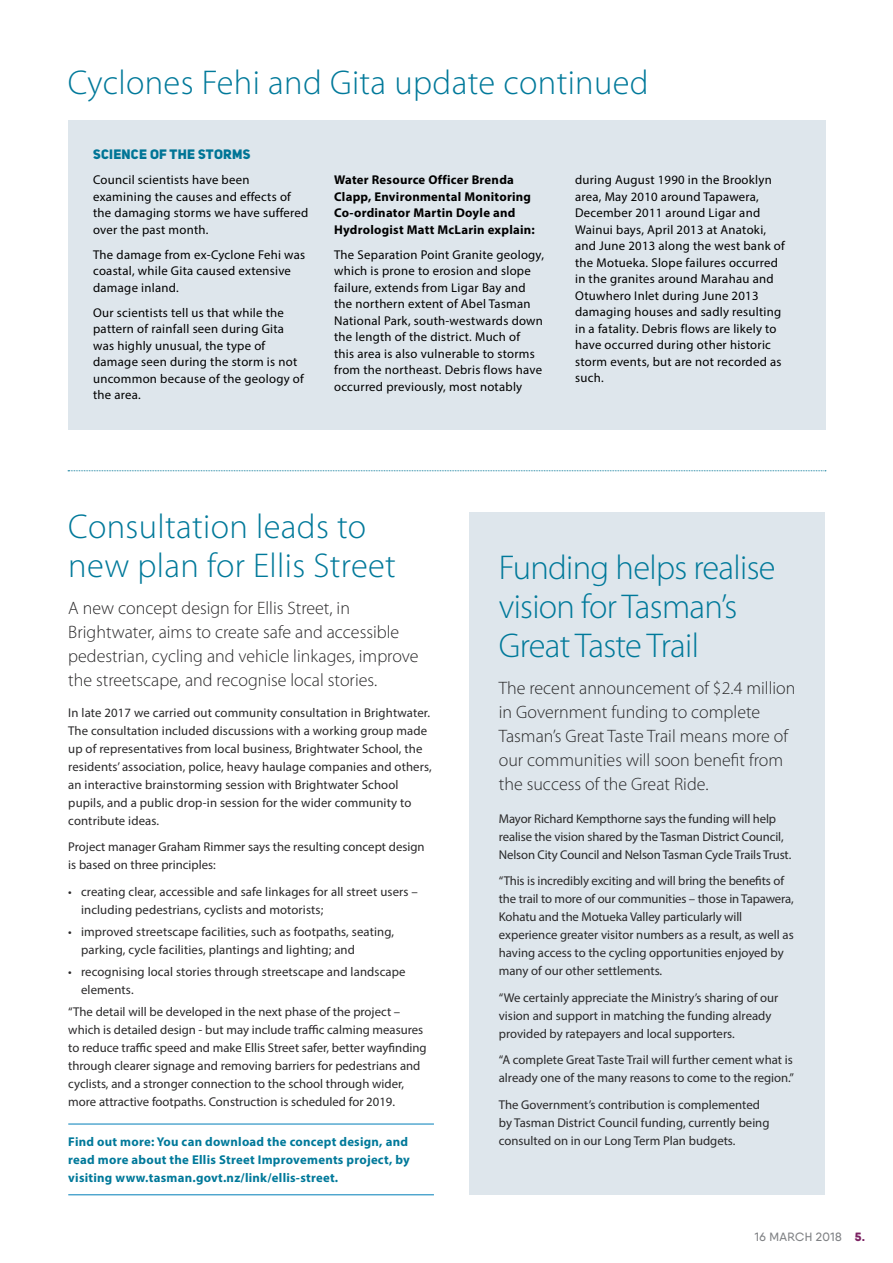
<style>
.page{position:relative;width:893px;height:1263px;background:#fff}
.page>*{position:absolute;margin:0;border:0;box-sizing:border-box;transform-origin:0 0}
.t1{font:300 34.5px/39px "Myriad Pro";letter-spacing:.01em;color:#00799a}
.t2{font:300 34.5px/39px "Myriad Pro";letter-spacing:-.02em;color:#00799a}
.t3{font:300 18px/24px "Myriad Pro";color:#292829}
.t4{font:13.5px "Uni Sans Heavy CAPS";letter-spacing:.02em;color:#007596}
.t5{font:12.75px/18px "Myriad Pro";color:#292829}
.t6{font:12.75px/16.5px "Myriad Pro";letter-spacing:.02em;color:#000}
.t7{font:700 12.75px/18px "Myriad Pro";letter-spacing:.02em;color:#00799a}
.t8{font:700 12.75px/16.5px "Myriad Pro";letter-spacing:.02em;color:#000}
.t9{font:500 12px "Qanelas Soft DEMO";letter-spacing:.03em;color:#808285}
.s1{font-weight:800;color:#7b2162}
</style>
<div class="page">
<div style="left:470px;top:512px;width:355px;height:683px;background:#dee6ec"></div>
<hr style="left:68px;top:1124px;width:366px;height:1px;background:#007eb9">
<hr style="left:68px;top:1194px;width:366px;height:1px;background:#007eb9">
<div style="left:68px;top:120px;width:757px;height:309px;background:#dee6ec"></div>
<svg style="left:68px;top:470px;width:758px;height:1px"></svg>
<h1 class="t1" style="left:68px;top:63px;width:582px">Cyclones Fehi and Gita update continued</h1>
<p class="t4" style="left:93px;top:146px;width:159px">SCIENCE OF THE STORMS</p>
<p class="t6" style="left:93px;top:172px;width:217px">Council scientists have been examining the causes and effects of the damaging storms we have suffered over the past month.</p>
<p class="t6" style="left:93px;top:246px;width:214px">The damage from ex-Cyclone Fehi was coastal, while Gita caused extensive damage inland.</p>
<p class="t6" style="left:93px;top:304px;width:212px">Our scientists tell us that while the pattern of rainfall seen during Gita was highly unusual, the type of damage seen during the storm is not uncommon because of the geology of the area.</p>
<p class="t8" style="left:334px;top:171px;width:202px">Water Resource Officer Brenda<br>Clapp, Environmental Monitoring<br>Co-ordinator Martin Doyle and<br>Hydrologist Matt McLarin explain:</p>
<p class="t6" style="left:334px;top:246px;width:211px">The Separation Point Granite geology, which is prone to erosion and slope failure, extends from Ligar Bay and the northern extent of Abel Tasman National Park, south-westwards down the length of the district. Much of<br>this area is also vulnerable to storms from the northeast. Debris flows have occurred previously, most notably</p>
<p class="t6" style="left:575px;top:172px;width:211px">during August 1990 in the Brooklyn area, May 2010 around Tapawera,<br>December 2011 around Ligar and<br>Wainui bays, April 2013 at Anatoki, and June 2013 along the west bank of the Motueka. Slope failures occurred in the granites around Marahau and<br>Otuwhero Inlet during June 2013 damaging houses and sadly resulting in a fatality. Debris flows are likely to have occurred during other historic storm events, but are not recorded as such.</p>
<h1 class="t1" style="left:68px;top:507px;width:329px">Consultation leads to new plan for Ellis Street</h1>
<h2 class="t3" style="left:68px;top:596px;width:352px">A new concept design for Ellis Street, in Brightwater, aims to create safe and accessible pedestrian, cycling and vehicle linkages, improve the streetscape, and recognise local stories.</h2>
<p class="t5" style="left:68px;top:703px;width:365px">In late 2017 we carried out community consultation in Brightwater.<br>The consultation included discussions with a working group made up of representatives from local business, Brightwater School, the residents’ association, police, heavy haulage companies and others, an interactive brainstorming session with Brightwater School pupils, and a public drop-in session for the wider community to contribute ideas.</p>
<p class="t5" style="left:68px;top:838px;width:358px">Project manager Graham Rimmer says the resulting concept design is based on three principles:</p>
<p class="t5" style="left:81px;top:882px;width:338px;text-indent:-13px">• creating clear, accessible and safe linkages for all street users – including pedestrians, cyclists and motorists;</p>
<p class="t5" style="left:81px;top:922px;width:315px;text-indent:-13px">• improved streetscape facilities, such as footpaths, seating, parking, cycle facilities, plantings and lighting; and</p>
<p class="t5" style="left:81px;top:963px;width:326px;text-indent:-13px">• recognising local stories through streetscape and landscape elements.</p>
<p class="t5" style="left:68px;top:1003px;width:360px">“The detail will be developed in the next phase of the project – which is detailed design - but may include traffic calming measures to reduce traffic speed and make Ellis Street safer, better wayfinding through clearer signage and removing barriers for pedestrians and cyclists, and a stronger connection to the school through wider, more attractive footpaths. Construction is scheduled for 2019.</p>
<p class="t7" style="left:68px;top:1132px;width:343px">Find out more: You can download the concept design, and read more about the Ellis Street Improvements project, by visiting www.tasman.govt.nz/link/ellis-street.</p>
<h1 class="t2" style="left:499px;top:548px;width:278px">Funding helps realise vision for Tasman’s<br>Great Taste Trail</h1>
<h2 class="t3" style="left:499px;top:676px;width:298px">The recent announcement of $2.4 million in Government funding to complete Tasman’s Great Taste Trail means more of our communities will soon benefit from the success of the Great Ride.</h2>
<p class="t5" style="left:499px;top:809px;width:294px">Mayor Richard Kempthorne says the funding will help realise the vision shared by the Tasman District Council,<br>Nelson City Council and Nelson Tasman Cycle Trails Trust.</p>
<p class="t5" style="left:499px;top:871px;width:296px">“This is incredibly exciting and will bring the benefits of the trail to more of our communities – those in Tapawera, Kohatu and the Motueka Valley particularly will experience greater visitor numbers as a result, as well as having access to the cycling opportunities enjoyed by many of our other settlements.</p>
<p class="t5" style="left:499px;top:988px;width:281px">“We certainly appreciate the Ministry’s sharing of our vision and support in matching the funding already provided by ratepayers and local supporters.</p>
<p class="t5" style="left:499px;top:1050px;width:297px">“A complete Great Taste Trail will further cement what is already one of the many reasons to come to the region.”</p>
<p class="t5" style="left:499px;top:1095px;width:272px">The Government’s contribution is complemented by Tasman District Council funding, currently being consulted on in our Long Term Plan budgets.</p>
<p class="t9" style="left:755px;top:1231px;width:112px">16 MARCH 2018 <span class="s1">5.</span></p>
</div>
